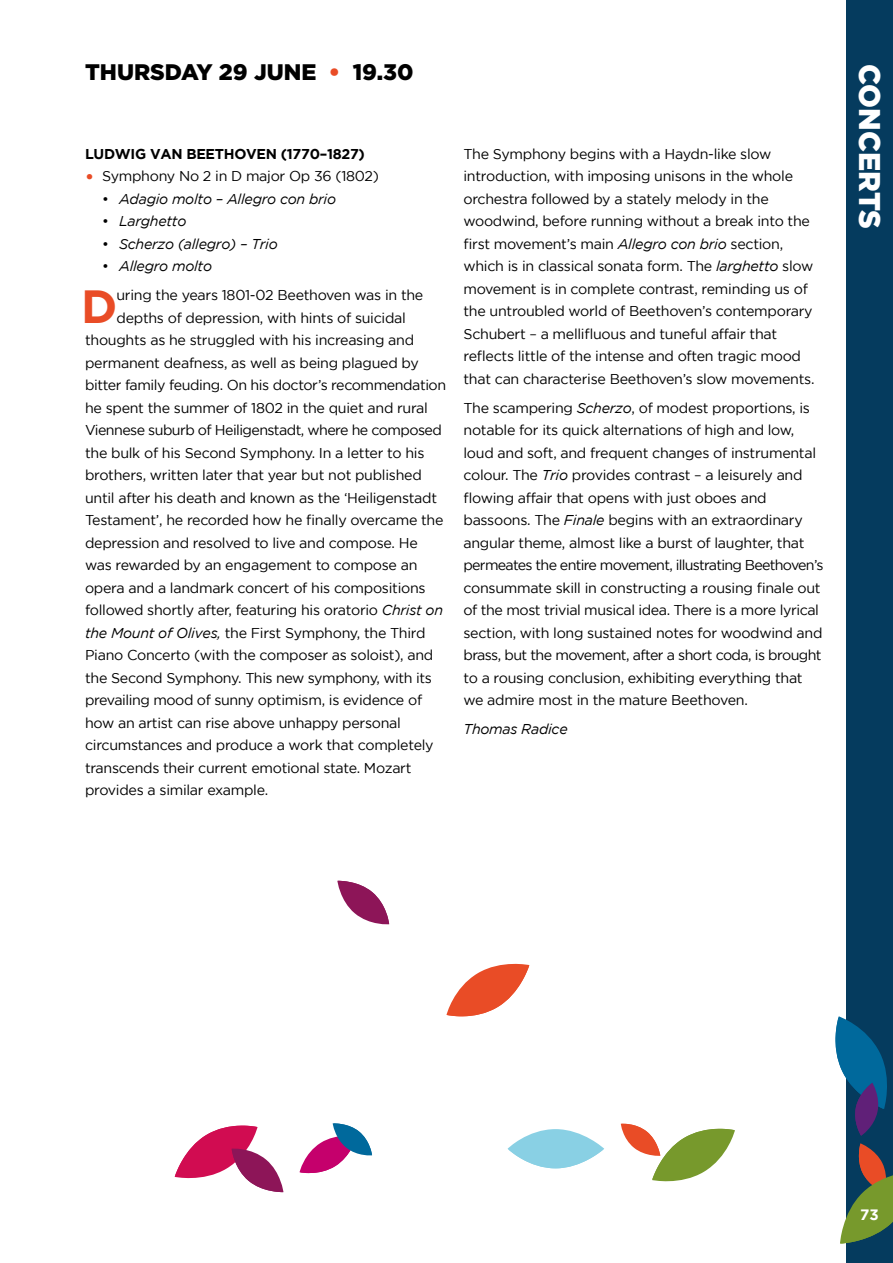
<style>
.page{position:relative;width:893px;height:1263px;background:#fff}
.page>*{position:absolute;margin:0;border:0;box-sizing:border-box;transform-origin:0 0}
.t1{font:700 46.35px "Gotham";color:#e94c26}
.t2{font:900 30px "Gotham";color:#fff;scale:.96 1}
.t3{font:900 22.5px "Gotham";color:#000}
.t4{font:700 15px "Gotham";color:#fff}
.t5{font:14.25px/22.5px "Gotham";letter-spacing:-.02em;color:#000}
.t6{font:italic 14.25px "Gotham";letter-spacing:-.02em;color:#000}
.t7{font:14.25px "Gotham";letter-spacing:-.04em;color:#000}
.t8{font:700 14.25px "Gotham";letter-spacing:-.02em;color:#000}
.s1{color:#e94c26}
.s2{font-weight:700;font-size:18px;color:#e94c26}
.s3{font-style:normal}
.s4{font-style:italic}
</style>
<div class="page">
<div style="left:846px;top:0;width:47px;height:1263px;background:#053b5e"></div>
<svg style="left:840px;top:1143px;width:53px;height:100px"></svg>
<svg style="left:835px;top:1016px;width:52px;height:120px"></svg>
<svg style="left:508px;top:1129px;width:96px;height:39px;background:#9ad6e7"></svg>
<svg style="left:508px;top:1149px;width:96px;height:19px"></svg>
<svg style="left:175px;top:1125px;width:108px;height:68px"></svg>
<svg style="left:300px;top:1123px;width:72px;height:51px"></svg>
<svg style="left:621px;top:1123px;width:114px;height:59px"></svg>
<svg style="left:446px;top:963px;width:83px;height:54px"></svg>
<svg style="left:337px;top:880px;width:52px;height:45px"></svg>
<h3 class="t3" style="left:85px;top:59px;width:330px">THURSDAY 29 JUNE <span class="s1">•</span> 19.30</h3>
<p class="t8" style="left:85px;top:146px;width:281px">LUDWIG VAN BEETHOVEN (1770–1827)</p>
<p class="t5" style="left:85px;top:165px;width:296px"><span class="s2">•</span> Symphony No 2 in D major Op 36 (1802)</p>
<p class="t6" style="left:102px;top:191px;width:236px"><span class="s3">•</span> Adagio molto – Allegro con brio</p>
<p class="t6" style="left:102px;top:213px;width:86px"><span class="s3">•</span> Larghetto</p>
<p class="t6" style="left:102px;top:236px;width:177px"><span class="s3">•</span> Scherzo (allegro) – Trio</p>
<p class="t6" style="left:102px;top:258px;width:112px"><span class="s3">•</span> Allegro molto</p>
<h1 class="t1" style="left:81px;top:279px;width:38px">D</h1>
<p class="t5" style="left:116px;top:284px;width:308px">uring the years 1801-02 Beethoven was in the</p>
<p class="t5" style="left:116px;top:306px;width:291px">depths of depression, with hints of suicidal</p>
<p class="t5" style="left:85px;top:329px;width:331px">thoughts as he struggled with his increasing and</p>
<p class="t5" style="left:85px;top:351px;width:335px">permanent deafness, as well as being plagued by</p>
<p class="t5" style="left:85px;top:374px;width:363px">bitter family feuding. On his doctor’s recommendation</p>
<p class="t5" style="left:85px;top:396px;width:344px">he spent the summer of 1802 in the quiet and rural</p>
<p class="t7" style="left:85px;top:422px;width:358px">Viennese suburb of Heiligenstadt, where he composed</p>
<p class="t5" style="left:85px;top:441px;width:341px">the bulk of his Second Symphony. In a letter to his</p>
<p class="t5" style="left:85px;top:464px;width:338px">brothers, written later that year but not published</p>
<p class="t5" style="left:85px;top:486px;width:354px">until after his death and known as the ‘Heiligenstadt</p>
<p class="t5" style="left:85px;top:509px;width:360px">Testament’, he recorded how he finally overcame the</p>
<p class="t5" style="left:85px;top:531px;width:334px">depression and resolved to live and compose. He</p>
<p class="t5" style="left:85px;top:554px;width:334px">was rewarded by an engagement to compose an</p>
<p class="t5" style="left:85px;top:576px;width:342px">opera and a landmark concert of his compositions</p>
<p class="t5" style="left:85px;top:599px;width:360px">followed shortly after, featuring his oratorio <span class="s4">Christ on</span></p>
<p class="t5" style="left:85px;top:621px;width:342px"><span class="s4">the Mount of Olives,</span> the First Symphony, the Third</p>
<p class="t5" style="left:85px;top:644px;width:350px">Piano Concerto (with the composer as soloist), and</p>
<p class="t5" style="left:85px;top:666px;width:348px">the Second Symphony. This new symphony, with its</p>
<p class="t5" style="left:85px;top:689px;width:339px">prevailing mood of sunny optimism, is evidence of</p>
<p class="t5" style="left:85px;top:711px;width:317px">how an artist can rise above unhappy personal</p>
<p class="t5" style="left:85px;top:734px;width:350px">circumstances and produce a work that completely</p>
<p class="t5" style="left:85px;top:756px;width:328px">transcends their current emotional state. Mozart</p>
<p class="t5" style="left:85px;top:779px;width:185px">provides a similar example.</p>
<p class="t5" style="left:463px;top:142px;width:352px">The Symphony begins with a Haydn-like slow introduction, with imposing unisons in the whole orchestra followed by a stately melody in the woodwind, before running without a break into the first movement’s main <span class="s4">Allegro con brio</span> section, which is in classical sonata form. The <span class="s4">larghetto</span> slow movement is in complete contrast, reminding us of the untroubled world of Beethoven’s contemporary Schubert – a mellifluous and tuneful affair that reflects little of the intense and often tragic mood that can characterise Beethoven’s slow movements.</p>
<p class="t5" style="left:463px;top:396px;width:362px">The scampering <span class="s4">Scherzo</span>, of modest proportions, is notable for its quick alternations of high and low, loud and soft, and frequent changes of instrumental colour. The <span class="s4">Trio</span> provides contrast – a leisurely and flowing affair that opens with just oboes and bassoons. The <span class="s4">Finale</span> begins with an extraordinary angular theme, almost like a burst of laughter, that permeates the entire movement, illustrating Beethoven’s consummate skill in constructing a rousing finale out of the most trivial musical idea. There is a more lyrical section, with long sustained notes for woodwind and brass, but the movement, after a short coda, is brought to a rousing conclusion, exhibiting everything that we admire most in the mature Beethoven.</p>
<p class="t6" style="left:463px;top:721px;width:106px">Thomas Radice</p>
<h2 class="t2" style="left:887px;top:64px;width:174px;rotate:90deg">CONCERTS</h2>
<p class="t4" style="left:860px;top:1205px;width:20px">73</p>
</div>
